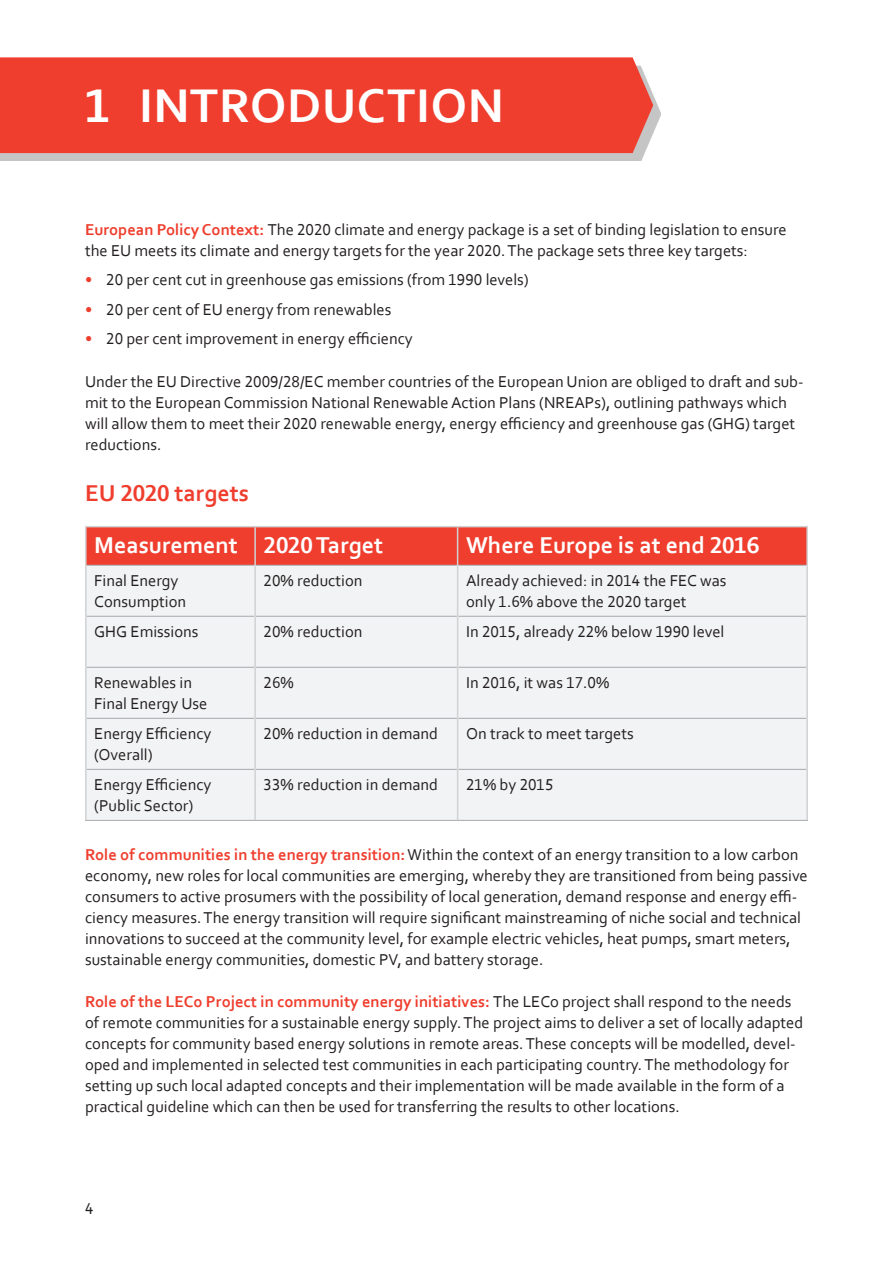
<style>
.page{position:relative;width:893px;height:1263px;background:#fff}
.page>*{position:absolute;margin:0;border:0;box-sizing:border-box;transform-origin:0 0}
.t1{font:700 49.5px "Corbel";letter-spacing:.015em;color:#fff}
.t2{font:700 24px "Corbel";color:#fff}
.t3{font:700 24px "Corbel";color:#ef3e2e}
.t4{font:16.5px/21px "Corbel";color:#231f20}
.s1{font-weight:700;color:#ef3e2e}
</style>
<div class="page">
<div style="left:0;top:66px;width:661px;height:95px;background:#231f20;opacity:.26"></div>
<div style="left:0;top:57px;width:653px;height:96px;background:#ef3e2e"></div>
<div style="left:87px;top:527px;width:719px;height:38px;background:#ef3e2e"></div>
<div style="left:87px;top:566px;width:719px;height:254px;background:#f2f3f4"></div>
<hr style="left:87px;top:565px;width:167px;height:1px;background:#a8a9ad">
<hr style="left:256px;top:565px;width:201px;height:1px;background:#a8a9ad">
<hr style="left:458px;top:565px;width:348px;height:1px;background:#a8a9ad">
<hr style="left:87px;top:616px;width:167px;height:1px;background:#a8a9ad">
<hr style="left:256px;top:616px;width:201px;height:1px;background:#a8a9ad">
<hr style="left:458px;top:616px;width:348px;height:1px;background:#a8a9ad">
<hr style="left:87px;top:667px;width:167px;height:1px;background:#a8a9ad">
<hr style="left:256px;top:667px;width:201px;height:1px;background:#a8a9ad">
<hr style="left:458px;top:667px;width:348px;height:1px;background:#a8a9ad">
<hr style="left:87px;top:718px;width:167px;height:1px;background:#a8a9ad">
<hr style="left:256px;top:718px;width:201px;height:1px;background:#a8a9ad">
<hr style="left:458px;top:718px;width:348px;height:1px;background:#a8a9ad">
<hr style="left:87px;top:769px;width:167px;height:1px;background:#a8a9ad">
<hr style="left:256px;top:769px;width:201px;height:1px;background:#a8a9ad">
<hr style="left:458px;top:769px;width:348px;height:1px;background:#a8a9ad">
<hr style="left:85px;top:820px;width:170px;height:1px;background:#a8a9ad">
<hr style="left:255px;top:820px;width:203px;height:1px;background:#a8a9ad">
<hr style="left:458px;top:820px;width:350px;height:1px;background:#a8a9ad">
<hr style="left:85px;top:526px;width:170px;height:1px;background:#d1d2d4">
<hr style="left:85px;top:527px;width:2px;height:38px;background:#d1d2d4">
<hr style="left:255px;top:526px;width:203px;height:1px;background:#d1d2d4">
<hr style="left:254px;top:527px;width:2px;height:38px;background:#d1d2d4">
<hr style="left:458px;top:526px;width:350px;height:1px;background:#d1d2d4">
<hr style="left:457px;top:527px;width:1px;height:38px;background:#d1d2d4">
<hr style="left:806px;top:527px;width:2px;height:38px;background:#d1d2d4">
<hr style="left:85px;top:565px;width:2px;height:51px;background:#d1d2d4">
<hr style="left:254px;top:565px;width:2px;height:51px;background:#d1d2d4">
<hr style="left:457px;top:565px;width:1px;height:51px;background:#d1d2d4">
<hr style="left:806px;top:565px;width:2px;height:51px;background:#d1d2d4">
<hr style="left:85px;top:616px;width:2px;height:51px;background:#d1d2d4">
<hr style="left:254px;top:616px;width:2px;height:51px;background:#d1d2d4">
<hr style="left:457px;top:616px;width:1px;height:51px;background:#d1d2d4">
<hr style="left:806px;top:616px;width:2px;height:51px;background:#d1d2d4">
<hr style="left:85px;top:667px;width:2px;height:51px;background:#d1d2d4">
<hr style="left:254px;top:667px;width:2px;height:51px;background:#d1d2d4">
<hr style="left:457px;top:667px;width:1px;height:51px;background:#d1d2d4">
<hr style="left:806px;top:667px;width:2px;height:51px;background:#d1d2d4">
<hr style="left:85px;top:718px;width:2px;height:51px;background:#d1d2d4">
<hr style="left:254px;top:718px;width:2px;height:51px;background:#d1d2d4">
<hr style="left:457px;top:718px;width:1px;height:51px;background:#d1d2d4">
<hr style="left:806px;top:718px;width:2px;height:51px;background:#d1d2d4">
<hr style="left:85px;top:769px;width:2px;height:51px;background:#d1d2d4">
<hr style="left:254px;top:769px;width:2px;height:51px;background:#d1d2d4">
<hr style="left:457px;top:769px;width:1px;height:51px;background:#d1d2d4">
<hr style="left:806px;top:769px;width:2px;height:51px;background:#d1d2d4">
<h1 class="t1" style="left:85px;top:75px;width:420px">1 INTRODUCTION</h1>
<p class="t4" style="left:85px;top:218px;width:703px"><span class="s1">European Policy Context:</span> The 2020 climate and energy package is a set of binding legislation to ensure the EU meets its climate and energy targets for the year 2020. The package sets three key targets:</p>
<p class="t4" style="left:85px;top:269px;width:445px"><span class="s1">•</span> 20 per cent cut in greenhouse gas emissions (from 1990 levels)</p>
<p class="t4" style="left:85px;top:298px;width:308px"><span class="s1">•</span> 20 per cent of EU energy from renewables</p>
<p class="t4" style="left:85px;top:328px;width:329px"><span class="s1">•</span> 20 per cent improvement in energy efficiency</p>
<p class="t4" style="left:85px;top:370px;width:720px">Under the EU Directive 2009/28/EC member countries of the European Union are obliged to draft and sub&shy;mit to the European Commission National Renewable Action Plans (NREAPs), outlining pathways which will allow them to meet their 2020 renewable energy, energy efficiency and greenhouse gas (GHG) target reductions.</p>
<h2 class="t3" style="left:85px;top:478px;width:166px">EU 2020 targets</h2>
<h2 class="t2" style="left:94px;top:530px;width:291px">Measurement 2020 Target</h2>
<h2 class="t2" style="left:466px;top:530px;width:295px">Where Europe is at end 2016</h2>
<p class="t4" style="left:94px;top:570px;width:93px">Final Energy<br>Consumption</p>
<p class="t4" style="left:264px;top:570px;width:100px">20% reduction</p>
<p class="t4" style="left:466px;top:570px;width:262px">Already achieved: in 2014 the FEC was only 1.6% above the 2020 target</p>
<p class="t4" style="left:94px;top:621px;width:106px">GHG Emissions</p>
<p class="t4" style="left:264px;top:621px;width:100px">20% reduction</p>
<p class="t4" style="left:466px;top:621px;width:260px">In 2015, already 22% below 1990 level</p>
<p class="t4" style="left:94px;top:672px;width:115px">Renewables in<br>Final Energy Use</p>
<p class="t4" style="left:264px;top:672px;width:32px">26%</p>
<p class="t4" style="left:466px;top:672px;width:145px">In 2016, it was 17.0%</p>
<p class="t4" style="left:94px;top:723px;width:119px">Energy Efficiency (Overall)</p>
<p class="t4" style="left:264px;top:723px;width:176px">20% reduction in demand</p>
<p class="t4" style="left:466px;top:723px;width:169px">On track to meet targets</p>
<p class="t4" style="left:94px;top:774px;width:119px">Energy Efficiency (Public Sector)</p>
<p class="t4" style="left:264px;top:774px;width:176px">33% reduction in demand</p>
<p class="t4" style="left:466px;top:774px;width:89px">21% by 2015</p>
<p class="t4" style="left:85px;top:844px;width:724px"><span class="s1">Role of communities in the energy transition:</span> Within the context of an energy transition to a low carbon economy, new roles for local communities are emerging, whereby they are transitioned from being passive consumers to active prosumers with the possibility of local generation, demand response and energy effi&shy;ciency measures. The energy transition will require significant mainstreaming of niche social and technical innovations to succeed at the community level, for example electric vehicles, heat pumps, smart meters, sustainable energy communities, domestic PV, and battery storage.</p>
<p class="t4" style="left:85px;top:991px;width:720px"><span class="s1">Role of the LECo Project in community energy initiatives:</span> The LECo project shall respond to the needs of remote communities for a sustainable energy supply. The project aims to deliver a set of locally adapted concepts for community based energy solutions in remote areas. These concepts will be modelled, devel&shy;oped and implemented in selected test communities in each participating country. The methodology for setting up such local adapted concepts and their implementation will be made available in the form of a practical guideline which can then be used for transferring the results to other locations.</p>
<p class="t4" style="left:85px;top:1197px;width:10px">4</p>
</div>
